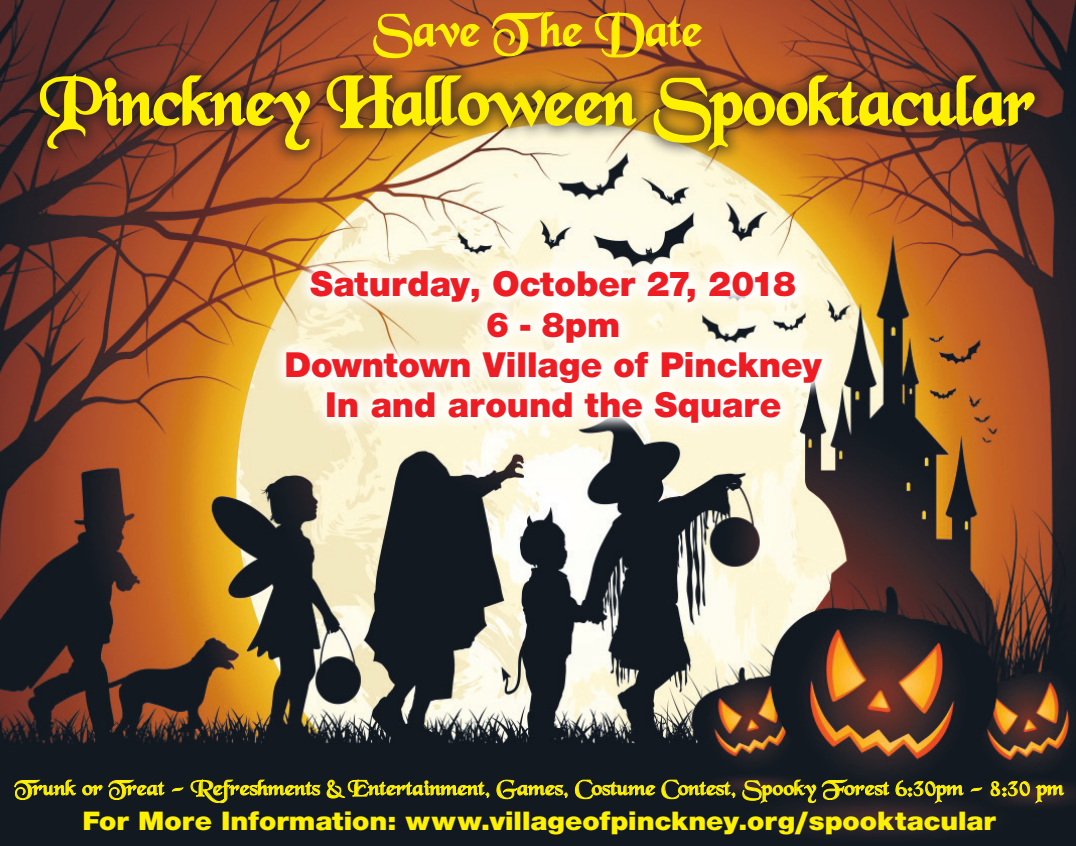
<style>
.page{position:relative;width:1076px;height:846px;background:#fff}
.page>*{position:absolute;margin:0;border:0;box-sizing:border-box;transform-origin:0 0}
.t1{font:72.5px "Black Chancery";color:#fff101}
.t2{font:50px "Black Chancery";color:#fff101}
.t3{font:900 37px/40.2px "Sans";color:#ee1d23;text-align:center}
.t4{font:900 27.5px "Sans";color:#fff101;scale:1.08 1}
.t5{font:22.5px "Black Chancery";color:#fff101;scale:1.08 1}
</style>
<div class="page">
<img style="left:0;top:0;width:1075px;height:846px">
<svg style="left:372px;top:13px;width:109px;height:45px;background:#c67121"></svg>
<svg style="left:491px;top:11px;width:92px;height:46px;background:#c3751f"></svg>
<svg style="left:594px;top:10px;width:109px;height:48px;background:#bb6e20"></svg>
<div style="left:24px;top:58px;width:1026px;height:108px;background:#231f20;opacity:.7"></div>
<svg style="left:39px;top:71px;width:272px;height:80px;background:#83561f"></svg>
<img style="left:325px;top:74px;width:710px;height:239px">
<svg style="left:270px;top:255px;width:567px;height:184px"></svg>
<svg style="left:14px;top:778px;width:475px;height:25px;background:#42451a"></svg>
<svg style="left:496px;top:779px;width:72px;height:21px;background:#4b4d18"></svg>
<svg style="left:574px;top:779px;width:161px;height:21px;background:#4a4b19"></svg>
<svg style="left:742px;top:778px;width:221px;height:26px;background:#48481b"></svg>
<svg style="left:970px;top:787px;width:12px;height:6px"></svg>
<svg style="left:990px;top:781px;width:74px;height:23px;background:#574f1e"></svg>
<h2 class="t2" style="left:373px;top:13px;width:330px">Save T he Date</h2>
<h1 class="t1" style="left:41px;top:76px;width:995px">Pinckney Halloween Spooktacular</h1>
<h3 class="t3" style="left:284px;top:263px;width:539px">Saturday, October 27, 2018<br>6 - 8pm<br>Downtown Village of Pinckney<br>In and around the Square</h3>
<p class="t5" style="left:15px;top:780px;width:972px">Trunk or Treat - Refreshments &amp; Entertainment, Games, Costume Contest, Spooky Forest 6:30pm - 8:30 pm</p>
<p class="t4" style="left:82px;top:804px;width:847px">For More Information: www.villageofpinckney.org/spooktacular</p>
</div>
